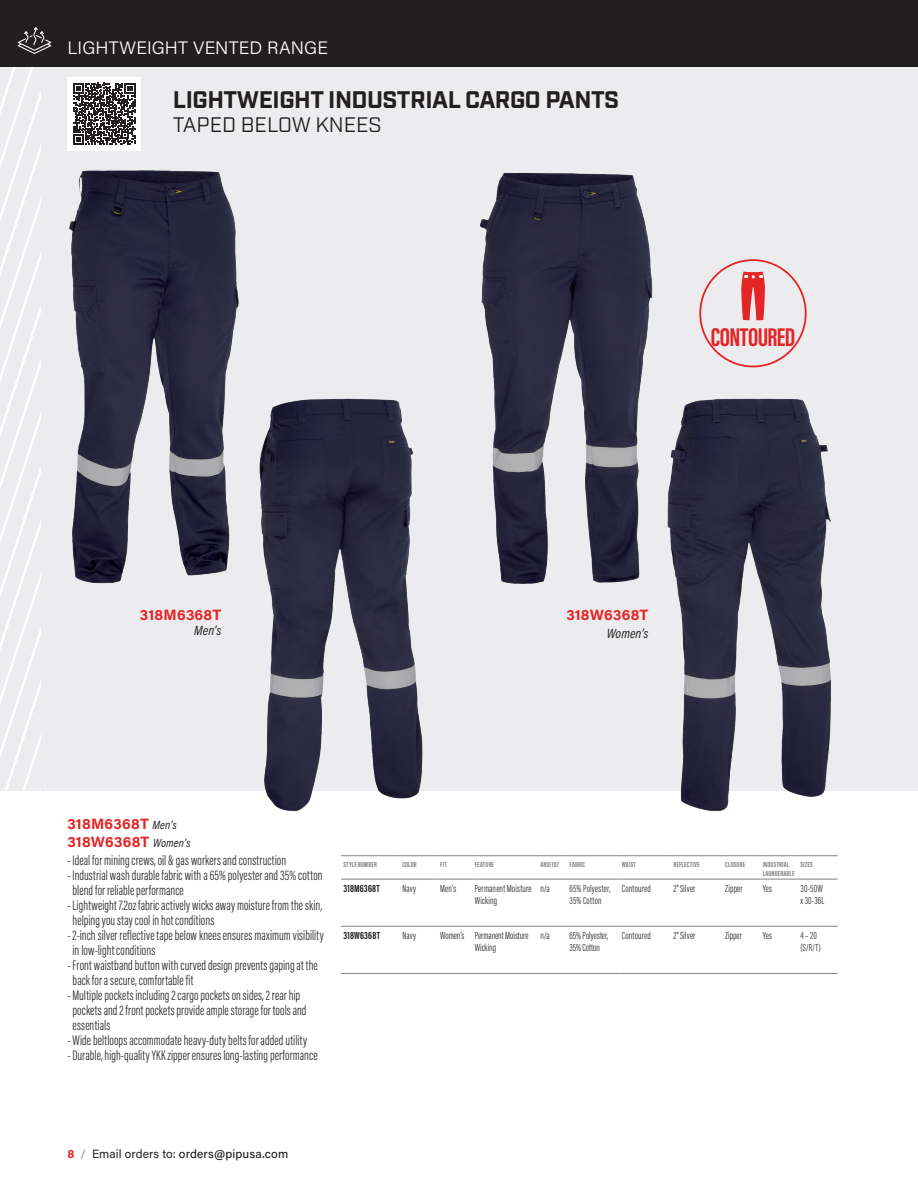
<style>
.page{position:relative;width:918px;height:1188px;background:#fff}
.page>*{position:absolute;margin:0;border:0;box-sizing:border-box;transform-origin:0 0}
.t1{font:700 26.4px "Acumin Pro Extra Cond";letter-spacing:-.02em;color:#e32525}
.t2{font:700 24px "Industry";letter-spacing:-.02em;color:#231f20}
.t3{font:21px "Industry";color:#231f20}
.t4{font:300 18px "Acumin Pro";letter-spacing:.01em;color:#fff}
._08_-_SIDEBAR_-_RED_HEADER{font:700 15px "Acumin Pro";letter-spacing:.015em;color:#e32525}
._08_-_SIDEBAR_-_RED_HEADER-2{font:300 14.25px/15px "Acumin Pro Extra Cond";letter-spacing:.01em;color:#231f20}
._08_-_SIDEBAR_-_RED_HEADER-3{font:italic 13.5px "Acumin Pro Cond";letter-spacing:.01em;color:#231f20}
.t5{font:500 12px "Acumin Pro";letter-spacing:.01em;color:#231f20}
.PRODUCT_NUMBERS__MULTIPLES{font:300 10.5px/12px "Acumin Pro Extra Cond";letter-spacing:.015em;color:#231f20}
._08_-_SIDEBAR_-_RED_HEADER-4{font:700 10.5px "Acumin Pro Extra Cond";letter-spacing:.02em;color:#231f20}
._04_-_TABLE_-_HEADER_-_GRAY{font:700 7.5px/9px "Acumin Pro Extra Cond";letter-spacing:.025em;color:#808285}
.s1{font-family:"Acumin Pro Cond";font-weight:400;font-style:italic;font-size:12px;color:#231f20}
.s2{font-weight:700;color:#e32525}
.s3{font-weight:400;color:#808285}
.s4{font-weight:400}
</style>
<div class="page">
<div style="left:0;top:0;width:918px;height:791px;background:#ececee"></div>
<svg style="left:0;top:68px;width:40px;height:723px"></svg>
<div style="left:0;top:0;width:918px;height:68px;background:#231f20"></div>
<svg style="left:18px;top:27px;width:33px;height:27px"></svg>
<div style="left:68px;top:77px;width:73px;height:74px;background:#fff"></div>
<svg style="left:74px;top:83px;width:61px;height:62px"></svg>
<hr style="left:341px;top:855px;width:59px;height:1px;background:#808285">
<hr style="left:400px;top:855px;width:38px;height:1px;background:#808285">
<hr style="left:438px;top:855px;width:34px;height:1px;background:#808285">
<hr style="left:472px;top:855px;width:66px;height:1px;background:#808285">
<svg style="left:538px;top:855px;width:29px;height:1px"></svg>
<hr style="left:567px;top:855px;width:52px;height:1px;background:#808285">
<hr style="left:619px;top:855px;width:52px;height:1px;background:#808285">
<hr style="left:671px;top:855px;width:52px;height:1px;background:#808285">
<hr style="left:723px;top:855px;width:37px;height:1px;background:#808285">
<hr style="left:760px;top:855px;width:38px;height:1px;background:#808285">
<hr style="left:798px;top:855px;width:40px;height:1px;background:#808285">
<hr style="left:341px;top:879px;width:59px;height:1px;background:#808285">
<hr style="left:400px;top:879px;width:38px;height:1px;background:#808285">
<hr style="left:438px;top:879px;width:34px;height:1px;background:#808285">
<hr style="left:472px;top:879px;width:66px;height:1px;background:#808285">
<svg style="left:538px;top:879px;width:29px;height:1px"></svg>
<hr style="left:567px;top:879px;width:52px;height:1px;background:#808285">
<hr style="left:619px;top:879px;width:52px;height:1px;background:#808285">
<hr style="left:671px;top:879px;width:52px;height:1px;background:#808285">
<hr style="left:723px;top:879px;width:37px;height:1px;background:#808285">
<hr style="left:760px;top:879px;width:38px;height:1px;background:#808285">
<hr style="left:798px;top:879px;width:40px;height:1px;background:#808285">
<hr style="left:341px;top:926px;width:59px;height:1px;background:#808285">
<hr style="left:400px;top:926px;width:38px;height:1px;background:#808285">
<hr style="left:438px;top:926px;width:34px;height:1px;background:#808285">
<hr style="left:472px;top:926px;width:66px;height:1px;background:#808285">
<svg style="left:538px;top:926px;width:29px;height:1px"></svg>
<hr style="left:567px;top:926px;width:52px;height:1px;background:#808285">
<hr style="left:619px;top:926px;width:52px;height:1px;background:#808285">
<hr style="left:671px;top:926px;width:52px;height:1px;background:#808285">
<hr style="left:723px;top:926px;width:37px;height:1px;background:#808285">
<hr style="left:760px;top:926px;width:38px;height:1px;background:#808285">
<hr style="left:798px;top:926px;width:40px;height:1px;background:#808285">
<hr style="left:341px;top:973px;width:59px;height:1px;background:#808285">
<hr style="left:400px;top:973px;width:38px;height:1px;background:#808285">
<hr style="left:438px;top:973px;width:34px;height:1px;background:#808285">
<hr style="left:472px;top:973px;width:66px;height:1px;background:#808285">
<svg style="left:538px;top:973px;width:29px;height:1px"></svg>
<hr style="left:567px;top:973px;width:52px;height:1px;background:#808285">
<hr style="left:619px;top:973px;width:52px;height:1px;background:#808285">
<hr style="left:671px;top:973px;width:52px;height:1px;background:#808285">
<hr style="left:723px;top:973px;width:37px;height:1px;background:#808285">
<hr style="left:760px;top:973px;width:38px;height:1px;background:#808285">
<hr style="left:798px;top:973px;width:40px;height:1px;background:#808285">
<img style="left:69px;top:171px;width:170px;height:412px">
<img style="left:259px;top:398px;width:164px;height:413px">
<img style="left:667px;top:398px;width:164px;height:413px">
<img style="left:479px;top:173px;width:174px;height:411px">
<div style="left:699px;top:259px;width:108px;height:108px;border:2px solid #e32525;border-radius:50%"></div>
<svg style="left:741px;top:272px;width:24px;height:48px"></svg>
<p class="t4" style="left:68px;top:35px;width:262px">LIGHTWEIGHT VENTED RANGE</p>
<p class="t2" style="left:173px;top:85px;width:448px">LIGHTWEIGHT INDUSTRIAL CARGO PANTS</p>
<p class="t3" style="left:173px;top:112px;width:210px">TAPED BELOW KNEES</p>
<p class="t1" style="left:711px;top:321px;width:86px">CONTOURED</p>
<p class="_08_-_SIDEBAR_-_RED_HEADER" style="left:140px;top:604px;width:83px">318M6368T</p>
<p class="_08_-_SIDEBAR_-_RED_HEADER-3" style="left:194px;top:622px;width:29px">Men’s</p>
<p class="_08_-_SIDEBAR_-_RED_HEADER" style="left:566px;top:604px;width:83px">318W6368T</p>
<p class="_08_-_SIDEBAR_-_RED_HEADER-3" style="left:607px;top:625px;width:43px">Women’s</p>
<p class="_08_-_SIDEBAR_-_RED_HEADER" style="left:68px;top:813px;width:111px">318M6368T <span class="s1">Men’s</span></p>
<p class="_08_-_SIDEBAR_-_RED_HEADER" style="left:68px;top:831px;width:124px">318W6368T <span class="s1">Women’s</span></p>
<p class="_08_-_SIDEBAR_-_RED_HEADER-2" style="left:68px;top:853px;width:220px">- Ideal for mining crews, oil &amp; gas workers and construction</p>
<p class="_08_-_SIDEBAR_-_RED_HEADER-2" style="left:73px;top:868px;width:252px;text-indent:-5px">- Industrial wash durable fabric with a 65% polyester and 35% cotton blend for reliable performance</p>
<p class="_08_-_SIDEBAR_-_RED_HEADER-2" style="left:73px;top:898px;width:251px;text-indent:-5px">- Lightweight 7.2oz fabric actively wicks away moisture from the skin, helping you stay cool in hot conditions</p>
<p class="_08_-_SIDEBAR_-_RED_HEADER-2" style="left:73px;top:928px;width:253px;text-indent:-5px">- 2-inch silver reflective tape below knees ensures maximum visibility in low-light conditions</p>
<p class="_08_-_SIDEBAR_-_RED_HEADER-2" style="left:73px;top:958px;width:247px;text-indent:-5px">- Front waistband button with curved design prevents gaping at the back for a secure, comfortable fit</p>
<p class="_08_-_SIDEBAR_-_RED_HEADER-2" style="left:73px;top:988px;width:236px;text-indent:-5px">- Multiple pockets including 2 cargo pockets on sides, 2 rear hip pockets and 2 front pockets provide ample storage for tools and essentials</p>
<p class="_08_-_SIDEBAR_-_RED_HEADER-2" style="left:68px;top:1033px;width:241px">- Wide beltloops accommodate heavy-duty belts for added utility</p>
<p class="_08_-_SIDEBAR_-_RED_HEADER-2" style="left:68px;top:1048px;width:252px">- Durable, high-quality YKK zipper ensures long-lasting performance</p>
<p class="_04_-_TABLE_-_HEADER_-_GRAY" style="left:343px;top:860px;width:35px">STYLE NUMBER</p>
<p class="_04_-_TABLE_-_HEADER_-_GRAY" style="left:402px;top:860px;width:16px">COLOR</p>
<p class="_04_-_TABLE_-_HEADER_-_GRAY" style="left:440px;top:860px;width:8px">FIT</p>
<p class="_04_-_TABLE_-_HEADER_-_GRAY" style="left:475px;top:860px;width:21px">FEATURE</p>
<p class="_04_-_TABLE_-_HEADER_-_GRAY" style="left:540px;top:860px;width:20px">ANSI 107</p>
<p class="_04_-_TABLE_-_HEADER_-_GRAY" style="left:569px;top:860px;width:17px">FABRIC</p>
<p class="_04_-_TABLE_-_HEADER_-_GRAY" style="left:622px;top:860px;width:16px">WAIST</p>
<p class="_04_-_TABLE_-_HEADER_-_GRAY" style="left:673px;top:860px;width:28px">REFLECTIVE</p>
<p class="_04_-_TABLE_-_HEADER_-_GRAY" style="left:725px;top:860px;width:21px">CLOSURE</p>
<p class="_04_-_TABLE_-_HEADER_-_GRAY" style="left:763px;top:860px;width:33px">INDUSTRIAL<br>LAUNDERABLE</p>
<p class="_04_-_TABLE_-_HEADER_-_GRAY" style="left:801px;top:860px;width:14px">SIZES</p>
<p class="_08_-_SIDEBAR_-_RED_HEADER-4" style="left:343px;top:882px;width:38px">318M6368T</p>
<p class="PRODUCT_NUMBERS__MULTIPLES" style="left:402px;top:883px;width:15px">Navy</p>
<p class="PRODUCT_NUMBERS__MULTIPLES" style="left:440px;top:883px;width:18px">Men’s</p>
<p class="PRODUCT_NUMBERS__MULTIPLES" style="left:475px;top:883px;width:58px">Permanent Moisture<br>Wicking</p>
<p class="PRODUCT_NUMBERS__MULTIPLES" style="left:540px;top:883px;width:11px">n/a</p>
<p class="PRODUCT_NUMBERS__MULTIPLES" style="left:569px;top:883px;width:43px">65% Polyester,<br>35% Cotton</p>
<p class="PRODUCT_NUMBERS__MULTIPLES" style="left:622px;top:883px;width:31px">Contoured</p>
<p class="PRODUCT_NUMBERS__MULTIPLES" style="left:673px;top:883px;width:23px">2" Silver</p>
<p class="PRODUCT_NUMBERS__MULTIPLES" style="left:725px;top:883px;width:19px">Zipper</p>
<p class="PRODUCT_NUMBERS__MULTIPLES" style="left:763px;top:883px;width:11px">Yes</p>
<p class="PRODUCT_NUMBERS__MULTIPLES" style="left:801px;top:883px;width:25px">30-50W x 30-36L</p>
<p class="_08_-_SIDEBAR_-_RED_HEADER-4" style="left:343px;top:929px;width:38px">318W6368T</p>
<p class="PRODUCT_NUMBERS__MULTIPLES" style="left:402px;top:930px;width:15px">Navy</p>
<p class="PRODUCT_NUMBERS__MULTIPLES" style="left:440px;top:930px;width:26px">Women’s</p>
<p class="PRODUCT_NUMBERS__MULTIPLES" style="left:475px;top:930px;width:55px">Permanent Moisture<br>Wicking</p>
<p class="PRODUCT_NUMBERS__MULTIPLES" style="left:540px;top:930px;width:11px">n/a</p>
<p class="PRODUCT_NUMBERS__MULTIPLES" style="left:569px;top:930px;width:40px">65% Polyester,<br>35% Cotton</p>
<p class="PRODUCT_NUMBERS__MULTIPLES" style="left:622px;top:930px;width:31px">Contoured</p>
<p class="PRODUCT_NUMBERS__MULTIPLES" style="left:673px;top:930px;width:23px">2" Silver</p>
<p class="PRODUCT_NUMBERS__MULTIPLES" style="left:725px;top:930px;width:18px">Zipper</p>
<p class="PRODUCT_NUMBERS__MULTIPLES" style="left:763px;top:930px;width:11px">Yes</p>
<p class="PRODUCT_NUMBERS__MULTIPLES" style="left:801px;top:930px;width:22px">4 – 20 (S/R/T)</p>
<p class="t5" style="left:67px;top:1145px;width:222px"><span class="s2">8</span> <span class="s3">/</span> <span class="s4">Email orders to:</span> orders@pipusa.com</p>
</div>
